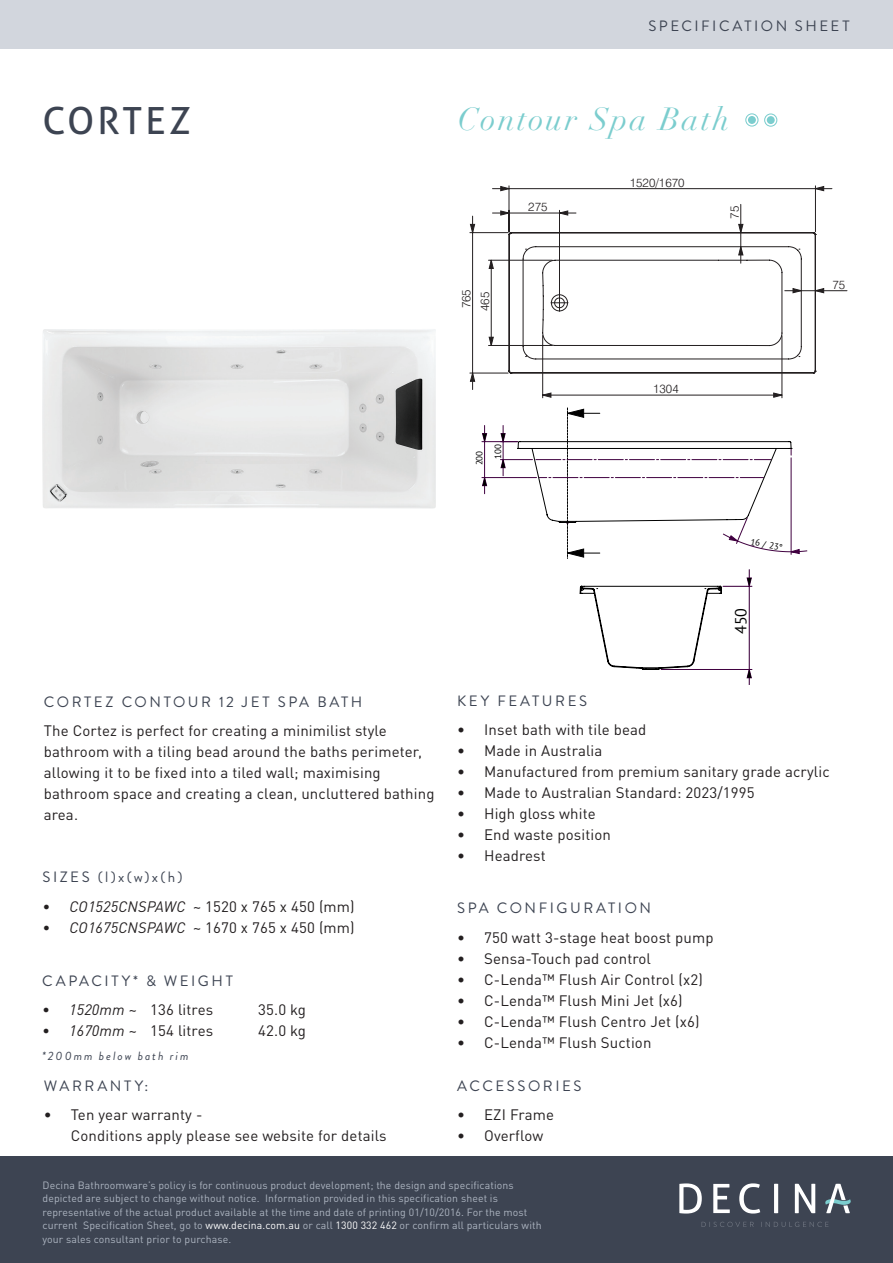
<style>
.page{position:relative;width:893px;height:1263px;background:#fff}
.page>*{position:absolute;margin:0;border:0;box-sizing:border-box;transform-origin:0 0}
.Top_Header{font:37.5px "Aller";letter-spacing:.075em;color:#3d4452}
.Name_of_product_segm{font:italic 31.5px "Didot LT Std";letter-spacing:.065em;color:#7bcdce}
.t1{font:16.05px "PT Sans";color:#000}
.body{font:15px/21px "DIN Pro";letter-spacing:.01em;color:#231f20}
.Header_2{font:15px "Brandon Grotesque";letter-spacing:.17em;color:#3d4452}
.Header_Style{font:15px "Brandon Grotesque";letter-spacing:.17em;color:#3d4452}
.t2{font:300 12px "Swiss 721 BT";color:#231f20}
.body-2{font:italic 12px "Brandon Grotesque";letter-spacing:.16em;color:#3d4452}
.Bottom_Footer{font:10.5px/13.5px "DIN Pro";letter-spacing:.01em;color:#adb5c1}
.t3{font:9px "PT Sans";color:#000}
.s1{font-style:italic}
.s2{color:#fff}
</style>
<div class="page">
<div style="left:0;top:1157px;width:893px;height:106px;background:#3d4452"></div>
<div style="left:0;top:0;width:893px;height:49px;background:#d2d6dd"></div>
<img style="left:42px;top:329px;width:394px;height:180px">
<svg style="left:701px;top:1222px;width:53px;height:5px"></svg>
<svg style="left:761px;top:1222px;width:67px;height:5px"></svg>
<svg style="left:679px;top:1183px;width:23px;height:30px"></svg>
<svg style="left:713px;top:1184px;width:17px;height:29px"></svg>
<svg style="left:739px;top:1183px;width:21px;height:30px"></svg>
<svg style="left:774px;top:1184px;width:4px;height:29px"></svg>
<svg style="left:795px;top:1184px;width:20px;height:29px"></svg>
<svg style="left:825px;top:1184px;width:26px;height:29px"></svg>
<hr style="left:542px;top:336px;width:1px;height:62px;background:#231f20">
<hr style="left:782px;top:336px;width:1px;height:62px;background:#231f20">
<hr style="left:815px;top:290px;width:32px;height:1px;background:#231f20">
<svg style="left:470px;top:186px;width:362px;height:211px"></svg>
<svg style="left:580px;top:570px;width:172px;height:115px"></svg>
<hr style="left:482px;top:477px;width:55px;height:1px;background:#400040">
<hr style="left:482px;top:441px;width:35px;height:1px;background:#400040">
<svg style="left:482px;top:425px;width:5px;height:69px"></svg>
<svg style="left:500px;top:408px;width:307px;height:150px"></svg>
<svg style="left:745px;top:113px;width:13px;height:14px"></svg>
<svg style="left:764px;top:113px;width:13px;height:14px"></svg>
<p class="Top_Header" style="left:43px;top:98px;width:150px">CORTEZ</p>
<p class="Header_Style" style="left:648px;top:16px;width:203px">SPECIFICATION SHEET</p>
<p class="Name_of_product_segm" style="left:458px;top:100px;width:273px">Contour Spa Bath</p>
<p class="t2" style="left:459px;top:308px;width:21px;rotate:-90deg">765</p>
<p class="t2" style="left:478px;top:311px;width:21px;rotate:-90deg">465</p>
<p class="t2" style="left:528px;top:199px;width:21px">275</p>
<p class="t2" style="left:630px;top:175px;width:56px">1520/1670</p>
<p class="t2" style="left:727px;top:219px;width:14px;rotate:-90deg">75</p>
<p class="t2" style="left:832px;top:277px;width:14px">75</p>
<p class="t3" style="left:474px;top:465px;width:16px;rotate:-90deg">200</p>
<p class="t3" style="left:492px;top:459px;width:16px;rotate:-90deg">100</p>
<p class="t2" style="left:653px;top:381px;width:27px">1304</p>
<p class="t3" style="left:752px;top:536px;width:34px;rotate:11deg">16 / 23°</p>
<p class="t1" style="left:730px;top:634px;width:28px;rotate:-90deg">450</p>
<p class="Header_2" style="left:44px;top:691px;width:320px">CORTEZ CONTOUR 12 JET SPA BATH</p>
<p class="body" style="left:44px;top:719px;width:392px">The Cortez is perfect for creating a minimilist style bathroom with a tiling bead around the baths perimeter, allowing it to be fixed into a tiled wall; maximising bathroom space and creating a clean, uncluttered bathing area.</p>
<p class="Header_2" style="left:43px;top:867px;width:141px">SIZES (l)x(w)x(h)</p>
<p class="body" style="left:43px;top:894px;width:314px"><span class="s1">• CO1525CNSPAWC</span> ~ 1520 x 765 x 450 (mm)</p>
<p class="body" style="left:43px;top:915px;width:314px"><span class="s1">• CO1675CNSPAWC</span> ~ 1670 x 765 x 450 (mm)</p>
<p class="Header_2" style="left:42px;top:970px;width:192px">CAPACITY* &amp; WEIGHT</p>
<p class="body" style="left:42px;top:998px;width:172px"><span class="s1">• 1520mm</span> ~ 136 litres</p>
<p class="body" style="left:258px;top:998px;width:49px">35.0 kg</p>
<p class="body" style="left:42px;top:1019px;width:172px"><span class="s1">• 1670mm</span> ~ 154 litres</p>
<p class="body" style="left:258px;top:1019px;width:49px">42.0 kg</p>
<p class="body-2" style="left:42px;top:1048px;width:148px">*200mm below bath rim</p>
<p class="Header_2" style="left:44px;top:1075px;width:106px">WARRANTY:</p>
<p class="body" style="left:71px;top:1103px;width:317px;text-indent:-27px">• Ten year warranty -<br>Conditions apply please see website for details</p>
<p class="Header_2" style="left:457px;top:690px;width:131px">KEY FEATURES</p>
<p class="body" style="left:457px;top:718px;width:191px">• Inset bath with tile bead</p>
<p class="body" style="left:457px;top:739px;width:147px">• Made in Australia</p>
<p class="body" style="left:457px;top:760px;width:374px">• Manufactured from premium sanitary grade acrylic</p>
<p class="body" style="left:457px;top:781px;width:299px">• Made to Australian Standard: 2023/1995</p>
<p class="body" style="left:457px;top:802px;width:140px">• High gloss white</p>
<p class="body" style="left:457px;top:823px;width:155px">• End waste position</p>
<p class="body" style="left:457px;top:844px;width:90px">• Headrest</p>
<p class="Header_2" style="left:457px;top:898px;width:195px">SPA CONFIGURATION</p>
<p class="body" style="left:457px;top:925px;width:258px">• 750 watt 3-stage heat boost pump</p>
<p class="body" style="left:457px;top:946px;width:195px">• Sensa-Touch pad control</p>
<p class="body" style="left:457px;top:967px;width:247px">• C-Lenda™ Flush Air Control (x2)</p>
<p class="body" style="left:457px;top:988px;width:227px">• C-Lenda™ Flush Mini Jet (x6)</p>
<p class="body" style="left:457px;top:1009px;width:244px">• C-Lenda™ Flush Centro Jet (x6)</p>
<p class="body" style="left:457px;top:1030px;width:196px">• C-Lenda™ Flush Suction</p>
<p class="Header_2" style="left:457px;top:1075px;width:126px">ACCESSORIES</p>
<p class="body" style="left:457px;top:1103px;width:98px">• EZI Frame</p>
<p class="body" style="left:457px;top:1124px;width:88px">• Overflow</p>
<p class="Bottom_Footer" style="left:43px;top:1177px;width:501px">Decina Bathroomware’s policy is for continuous product development; the design and specifications depicted are subject to change without notice. Information provided in this specification sheet is representative of the actual product available at the time and date of printing 01/10/2016. For the most current Specification Sheet, go to <span class="s2">www.decina.com.au</span> or call <span class="s2">1300 332 462</span> or confirm all particulars with your sales consultant prior to purchase.</p>
</div>
